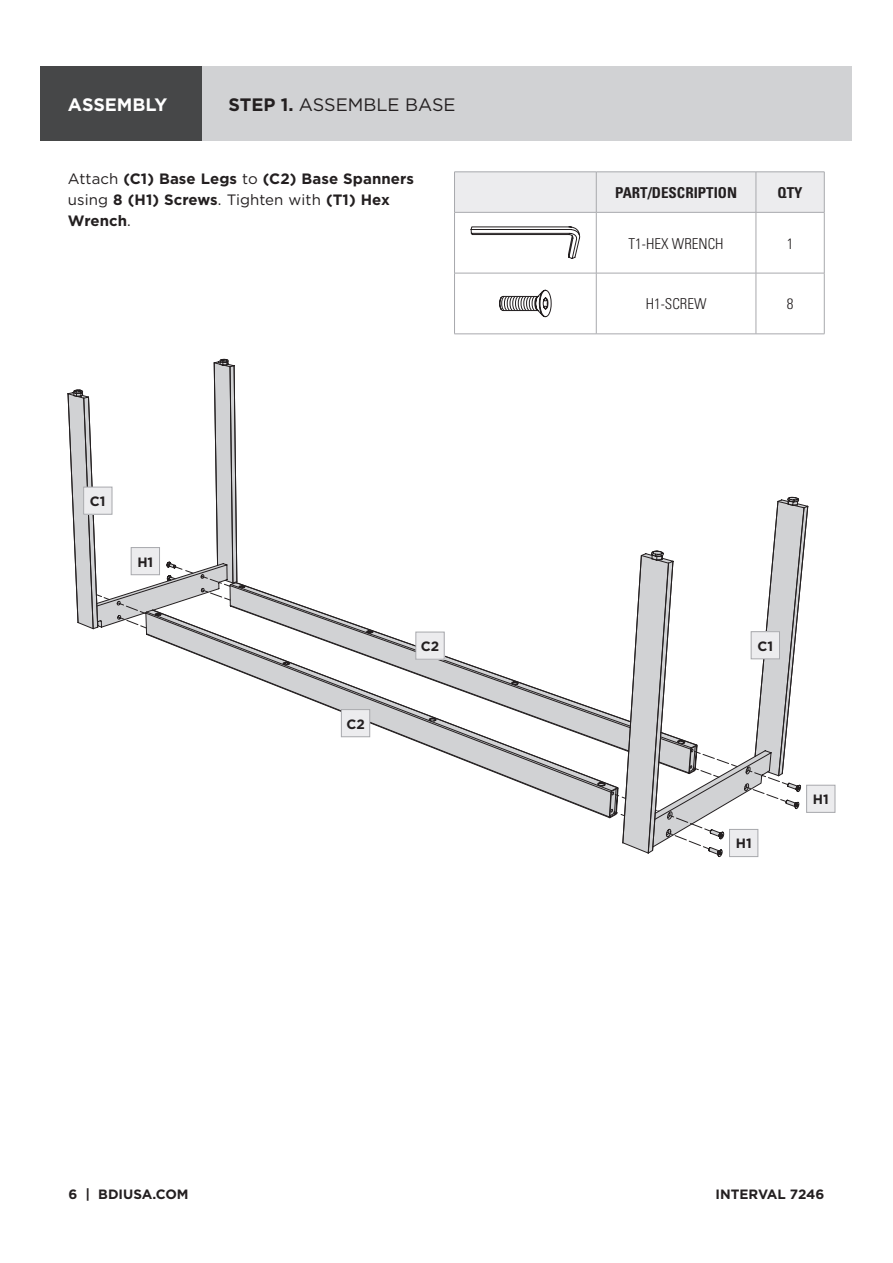
<style>
.page{position:relative;width:893px;height:1263px;background:#fff}
.page>*{position:absolute;margin:0;border:0;box-sizing:border-box;transform-origin:0 0}
.t1{font:18px "Gotham";color:#231f20}
.t2{font:700 18px "Gotham";color:#fff}
.t3{font:700 15px/21px "Gotham";letter-spacing:.005em;color:#231f20}
.t4{font:300 condensed 15px "Univers";color:#231f20}
.t5{font:700 condensed 15px "Univers";color:#231f20}
.t6{font:700 13.5px "Gotham";color:#231f20}
.s1{font-weight:700}
.s2{font-weight:400}
</style>
<div class="page">
<div style="left:40px;top:67px;width:812px;height:74px;background:#d1d2d4"></div>
<div style="left:40px;top:67px;width:161px;height:74px;background:#464748"></div>
<div style="left:455px;top:173px;width:369px;height:39px;background:#ececee"></div>
<svg style="left:455px;top:213px;width:369px;height:121px"></svg>
<hr style="left:454px;top:172px;width:142px;height:1px;background:#a8a9ad">
<hr style="left:454px;top:172px;width:1px;height:40px;background:#a8a9ad">
<hr style="left:596px;top:172px;width:160px;height:1px;background:#a8a9ad">
<hr style="left:596px;top:172px;width:1px;height:40px;background:#a8a9ad">
<hr style="left:756px;top:172px;width:68px;height:1px;background:#a8a9ad">
<hr style="left:756px;top:172px;width:1px;height:40px;background:#a8a9ad">
<hr style="left:824px;top:172px;width:1px;height:40px;background:#a8a9ad">
<hr style="left:454px;top:213px;width:1px;height:60px;background:#a8a9ad">
<hr style="left:596px;top:213px;width:1px;height:60px;background:#a8a9ad">
<hr style="left:454px;top:273px;width:1px;height:61px;background:#a8a9ad">
<hr style="left:596px;top:273px;width:1px;height:61px;background:#a8a9ad">
<hr style="left:756px;top:213px;width:1px;height:60px;background:#a8a9ad">
<hr style="left:756px;top:273px;width:1px;height:61px;background:#a8a9ad">
<hr style="left:824px;top:213px;width:1px;height:60px;background:#a8a9ad">
<hr style="left:824px;top:273px;width:1px;height:61px;background:#a8a9ad">
<hr style="left:454px;top:212px;width:142px;height:1px;background:#a8a9ad">
<hr style="left:596px;top:212px;width:160px;height:1px;background:#a8a9ad">
<hr style="left:454px;top:273px;width:142px;height:1px;background:#a8a9ad">
<hr style="left:596px;top:273px;width:160px;height:1px;background:#a8a9ad">
<hr style="left:454px;top:334px;width:142px;height:1px;background:#a8a9ad">
<hr style="left:596px;top:334px;width:160px;height:1px;background:#a8a9ad">
<hr style="left:756px;top:212px;width:68px;height:1px;background:#a8a9ad">
<hr style="left:756px;top:273px;width:68px;height:1px;background:#a8a9ad">
<hr style="left:756px;top:334px;width:68px;height:1px;background:#a8a9ad">
<svg style="left:470px;top:226px;width:110px;height:33px"></svg>
<svg style="left:499px;top:290px;width:53px;height:27px"></svg>
<svg style="left:801px;top:504px;width:7px;height:78px"></svg>
<svg style="left:68px;top:389px;width:99px;height:240px"></svg>
<svg style="left:167px;top:359px;width:634px;height:499px"></svg>
<div style="left:84px;top:487px;width:28px;height:27px;background:#ececee"></div>
<div style="left:83px;top:487px;width:29px;height:27px;border:1px solid #a8a9ad"></div>
<div style="left:751px;top:632px;width:28px;height:27px;background:#ececee"></div>
<div style="left:751px;top:631px;width:29px;height:28px;border:1px solid #a8a9ad"></div>
<div style="left:341px;top:710px;width:29px;height:27px;background:#ececee"></div>
<div style="left:341px;top:709px;width:29px;height:28px;border:1px solid #a8a9ad"></div>
<div style="left:416px;top:632px;width:28px;height:27px;background:#ececee"></div>
<div style="left:416px;top:632px;width:28px;height:27px;border:1px solid #a8a9ad"></div>
<div style="left:131px;top:548px;width:29px;height:27px;background:#ececee"></div>
<div style="left:131px;top:547px;width:29px;height:28px;border:1px solid #a8a9ad"></div>
<div style="left:807px;top:785px;width:28px;height:27px;background:#ececee"></div>
<div style="left:806px;top:785px;width:29px;height:27px;border:1px solid #a8a9ad"></div>
<div style="left:729px;top:829px;width:29px;height:27px;background:#ececee"></div>
<div style="left:729px;top:829px;width:29px;height:28px;border:1px solid #a8a9ad"></div>
<p class="t2" style="left:68px;top:92px;width:101px">ASSEMBLY</p>
<p class="t1" style="left:228px;top:93px;width:229px"><span class="s1">STEP 1.</span> ASSEMBLE BASE</p>
<p class="t3" style="left:68px;top:168px;width:348px"><span class="s2">Attach</span> (C1) Base Legs <span class="s2">to</span> (C2) Base Spanners <span class="s2">using</span> 8 (H1) Screws<span class="s2">. Tighten with</span> (T1) Hex<br>Wrench<span class="s2">.</span></p>
<p class="t6" style="left:90px;top:492px;width:17px">C1</p>
<p class="t6" style="left:137px;top:553px;width:17px">H1</p>
<p class="t6" style="left:346px;top:715px;width:20px">C2</p>
<p class="t6" style="left:421px;top:637px;width:20px">C2</p>
<p class="t5" style="left:615px;top:183px;width:123px">PART/DESCRIPTION</p>
<p class="t5" style="left:778px;top:183px;width:27px">QTY</p>
<p class="t4" style="left:629px;top:234px;width:96px">T1-HEX WRENCH</p>
<p class="t4" style="left:787px;top:234px;width:8px">1</p>
<p class="t4" style="left:646px;top:295px;width:62px">H1-SCREW</p>
<p class="t4" style="left:787px;top:295px;width:8px">8</p>
<p class="t6" style="left:757px;top:637px;width:17px">C1</p>
<p class="t6" style="left:736px;top:835px;width:17px">H1</p>
<p class="t6" style="left:813px;top:790px;width:17px">H1</p>
<p class="t6" style="left:68px;top:1185px;width:122px">6 | BDIUSA.COM</p>
<p class="t6" style="left:716px;top:1185px;width:110px">INTERVAL 7246</p>
</div>
